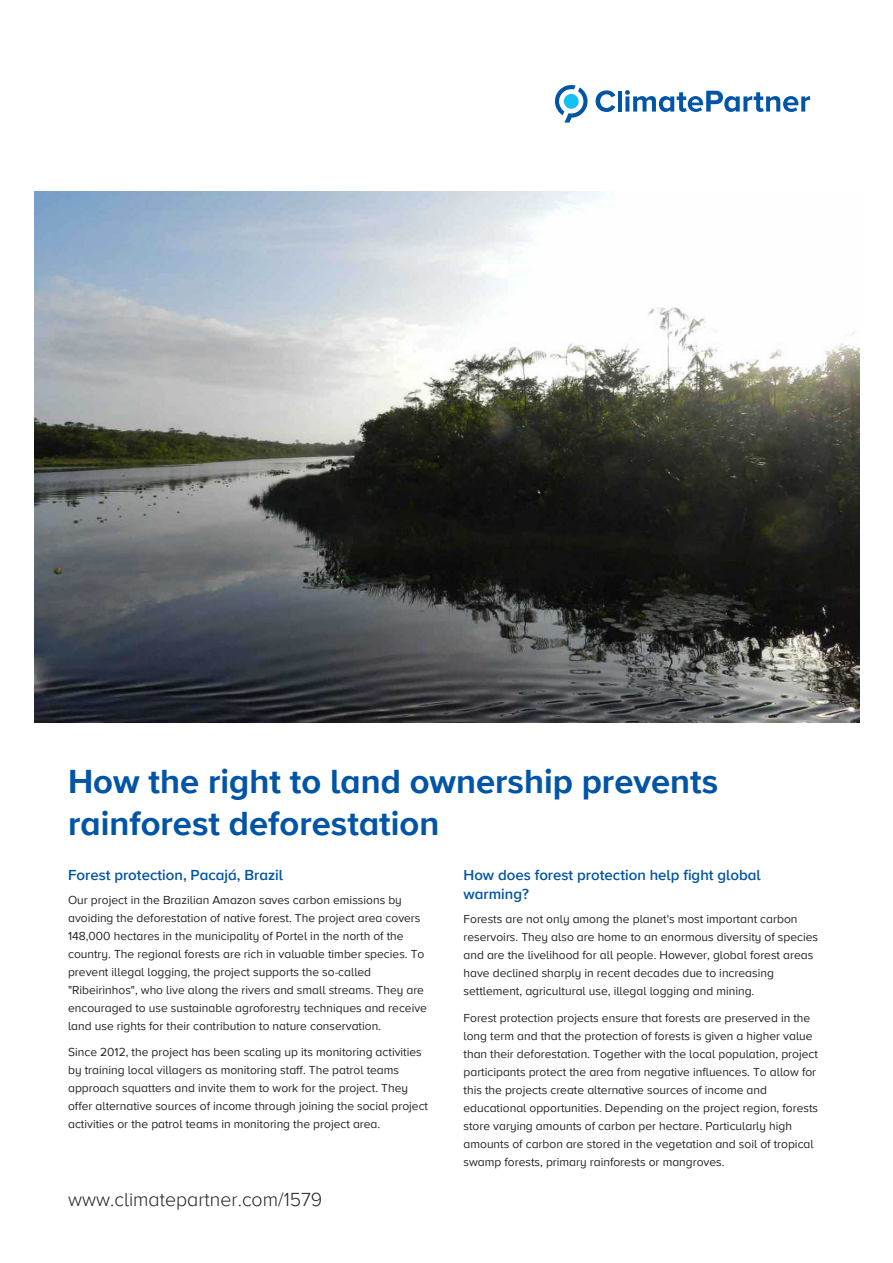
<style>
.page{position:relative;width:893px;height:1263px;background:#fff}
.page>*{position:absolute;margin:0;border:0;box-sizing:border-box;transform-origin:0 0}
.t1{font:700 34.5px/42px "Proxima Nova A";color:#0154a6}
.t2{font:300 19.5px "Proxima Nova A";color:#231f20}
.t3{font:600 15px/19.5px "Proxima Nova A";color:#0154a6}
.t4{font:12px/18px "Proxima Nova A";color:#231f20}
</style>
<div class="page">
<svg style="left:596px;top:90px;width:19px;height:22px"></svg>
<hr style="left:618px;top:91px;width:4px;height:21px;background:#0154a6">
<svg style="left:625px;top:90px;width:185px;height:22px"></svg>
<svg style="left:555px;top:85px;width:33px;height:38px"></svg>
<img style="left:34px;top:191px;width:825px;height:532px">
<h1 class="t1" style="left:68px;top:761px;width:652px">How the right to land ownership prevents rainforest deforestation</h1>
<p class="t3" style="left:68px;top:865px;width:216px">Forest protection, Pacajá, Brazil</p>
<p class="t4" style="left:68px;top:891px;width:360px">Our project in the Brazilian Amazon saves carbon emissions by avoiding the deforestation of native forest. The project area covers 148,000 hectares in the municipality of Portel in the north of the country. The regional forests are rich in valuable timber species. To prevent illegal logging, the project supports the so-called "Ribeirinhos", who live along the rivers and small streams. They are encouraged to use sustainable agroforestry techniques and receive land use rights for their contribution to nature conservation.</p>
<p class="t4" style="left:68px;top:1044px;width:362px">Since 2012, the project has been scaling up its monitoring activities by training local villagers as monitoring staff. The patrol teams approach squatters and invite them to work for the project. They offer alternative sources of income through joining the social project activities or the patrol teams in monitoring the project area.</p>
<p class="t3" style="left:464px;top:865px;width:299px">How does forest protection help fight global warming?</p>
<p class="t4" style="left:464px;top:911px;width:356px">Forests are not only among the planet's most important carbon reservoirs. They also are home to an enormous diversity of species and are the livelihood for all people. However, global forest areas have declined sharply in recent decades due to increasing settlement, agricultural use, illegal logging and mining.</p>
<p class="t4" style="left:464px;top:1009px;width:356px">Forest protection projects ensure that forests are preserved in the long term and that the protection of forests is given a higher value than their deforestation. Together with the local population, project participants protect the area from negative influences. To allow for this the projects create alternative sources of income and educational opportunities. Depending on the project region, forests store varying amounts of carbon per hectare. Particularly high amounts of carbon are stored in the vegetation and soil of tropical swamp forests, primary rainforests or mangroves.</p>
<h2 class="t2" style="left:68px;top:1188px;width:256px">www.climatepartner.com/1579</h2>
</div>
